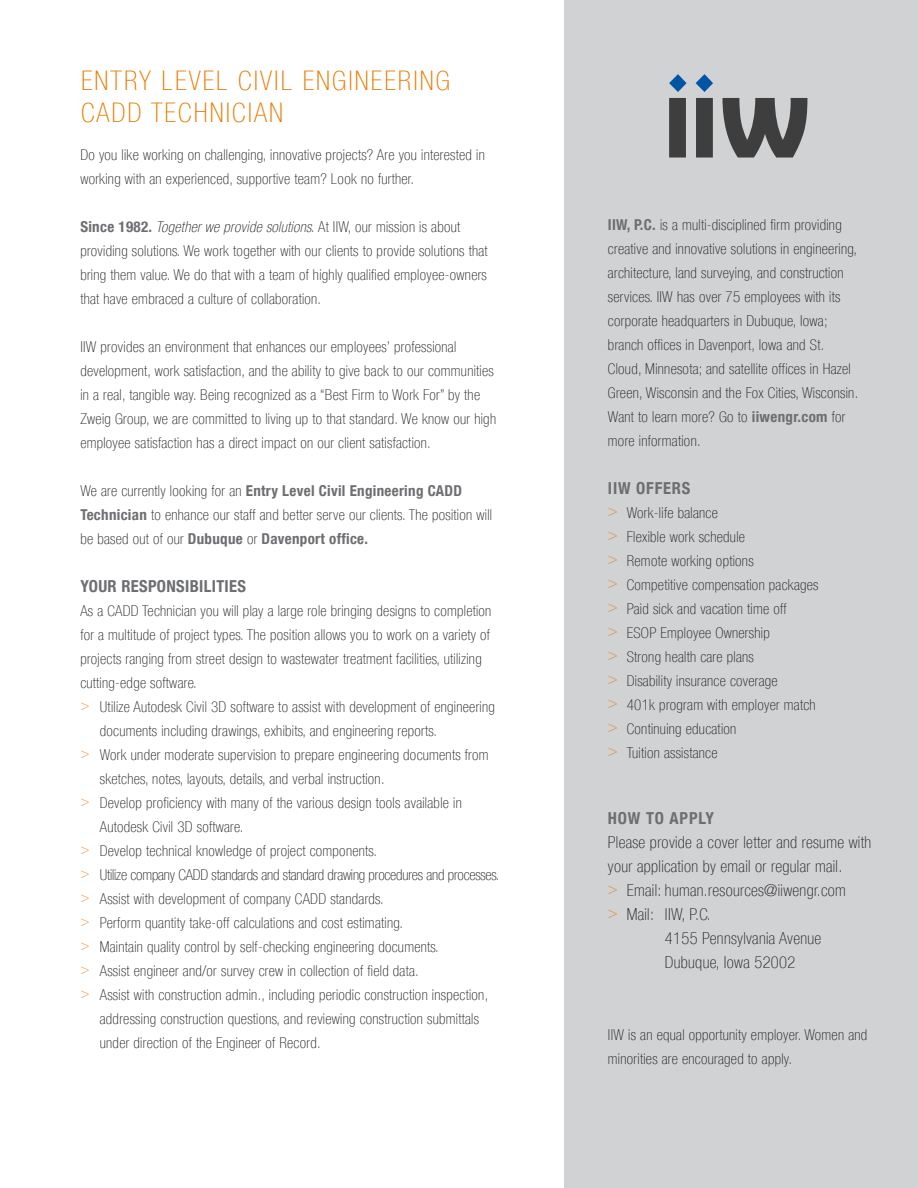
<style>
.page{position:relative;width:918px;height:1188px;background:#fff}
.page>*{position:absolute;margin:0;border:0;box-sizing:border-box;transform-origin:0 0}
.t1{font:100 condensed 27px/32.4px "Helvetica Neue LT Com";letter-spacing:.075em;color:#e87a00}
.t2{font:100 condensed 16.5px "Helvetica Neue LT Com";letter-spacing:.02em;color:#231f20}
.t3{font:700 condensed 16.5px "Helvetica Neue LT Com";letter-spacing:.02em;color:#6d6e71}
.t4{font:700 condensed 16.5px "Helvetica Neue LT Com";letter-spacing:.05em;color:#6d6e71}
.t5{font:100 condensed 15px/24px "Helvetica Neue LT Com";letter-spacing:.02em;color:#231f20}
.t6{font:100 condensed 15px "Helvetica Neue LT Com";letter-spacing:-.01em;color:#231f20}
.s1{font-weight:700;color:#6d6e71}
.s2{font-style:italic}
.s3{color:#e87a00}
.s4{font-size:16.5px;color:#e87a00}
</style>
<div class="page">
<div style="left:565px;top:0;width:353px;height:1188px;background:#d1d2d3"></div>
<svg style="left:669px;top:98px;width:138px;height:60px"></svg>
<svg style="left:669px;top:74px;width:18px;height:18px"></svg>
<svg style="left:696px;top:74px;width:17px;height:18px"></svg>
<h1 class="t1" style="left:81px;top:64px;width:370px">ENTRY LEVEL CIVIL ENGINEERING<br>CADD TECHNICIAN</h1>
<p class="t5" style="left:80px;top:142px;width:406px">Do you like working on challenging, innovative projects? Are you interested in working with an experienced, supportive team? Look no further.</p>
<p class="t5" style="left:80px;top:214px;width:409px"><span class="s1">Since 1982.</span> <span class="s2">Together we provide solutions.</span> At IIW, our mission is about providing solutions. We work together with our clients to provide solutions that bring them value. We do that with a team of highly qualified employee-owners that have embraced a culture of collaboration.</p>
<p class="t5" style="left:80px;top:334px;width:417px">IIW provides an environment that enhances our employees’ professional development, work satisfaction, and the ability to give back to our communities in a real, tangible way. Being recognized as a “Best Firm to Work For” by the Zweig Group, we are committed to living up to that standard. We know our high employee satisfaction has a direct impact on our client satisfaction.</p>
<p class="t5" style="left:80px;top:478px;width:413px">We are currently looking for an <span class="s1">Entry Level Civil Engineering CADD<br>Technician</span> to enhance our staff and better serve our clients. The position will be based out of our <span class="s1">Dubuque</span> or <span class="s1">Davenport office.</span></p>
<p class="t3" style="left:80px;top:576px;width:167px">YOUR RESPONSIBILITIES</p>
<p class="t5" style="left:80px;top:598px;width:413px">As a CADD Technician you will play a large role bringing designs to completion</p>
<p class="t5" style="left:80px;top:622px;width:411px">for a multitude of project types. The position allows you to work on a variety of</p>
<p class="t5" style="left:80px;top:646px;width:403px">projects ranging from street design to wastewater treatment facilities, utilizing</p>
<p class="t5" style="left:80px;top:670px;width:118px">cutting-edge software.</p>
<p class="t5" style="left:80px;top:694px;width:416px"><span class="s3">&gt;</span> Utilize Autodesk Civil 3D software to assist with development of engineering</p>
<p class="t5" style="left:100px;top:718px;width:339px">documents including drawings, exhibits, and engineering reports.</p>
<p class="t5" style="left:80px;top:742px;width:410px"><span class="s3">&gt;</span> Work under moderate supervision to prepare engineering documents from</p>
<p class="t5" style="left:100px;top:766px;width:286px">sketches, notes, layouts, details, and verbal instruction.</p>
<p class="t5" style="left:80px;top:790px;width:383px"><span class="s3">&gt;</span> Develop proficiency with many of the various design tools available in</p>
<p class="t5" style="left:100px;top:814px;width:145px">Autodesk Civil 3D software.</p>
<p class="t5" style="left:80px;top:838px;width:298px"><span class="s3">&gt;</span> Develop technical knowledge of project components.</p>
<p class="t6" style="left:80px;top:866px;width:421px"><span class="s3">&gt;</span> Utilize company CADD standards and standard drawing procedures and processes.</p>
<p class="t5" style="left:80px;top:886px;width:305px"><span class="s3">&gt;</span> Assist with development of company CADD standards.</p>
<p class="t5" style="left:80px;top:910px;width:324px"><span class="s3">&gt;</span> Perform quantity take-off calculations and cost estimating.</p>
<p class="t5" style="left:80px;top:934px;width:360px"><span class="s3">&gt;</span> Maintain quality control by self-checking engineering documents.</p>
<p class="t5" style="left:80px;top:958px;width:340px"><span class="s3">&gt;</span> Assist engineer and/or survey crew in collection of field data.</p>
<p class="t5" style="left:80px;top:982px;width:409px"><span class="s3">&gt;</span> Assist with construction admin., including periodic construction inspection,</p>
<p class="t5" style="left:100px;top:1006px;width:381px">addressing construction questions, and reviewing construction submittals</p>
<p class="t5" style="left:100px;top:1030px;width:222px">under direction of the Engineer of Record.</p>
<p class="t5" style="left:608px;top:212px;width:252px"><span class="s1">IIW, P.C.</span> is a multi-disciplined firm providing creative and innovative solutions in engineering, architecture, land surveying, and construction services. IIW has over 75 employees with its corporate headquarters in Dubuque, Iowa; branch offices in Davenport, Iowa and St.<br>Cloud, Minnesota; and satellite offices in Hazel Green, Wisconsin and the Fox Cities, Wisconsin.<br>Want to learn more? Go to <span class="s1">iiwengr.com</span> for more information.</p>
<p class="t4" style="left:608px;top:478px;width:84px">IIW OFFERS</p>
<p class="t5" style="left:608px;top:500px;width:212px"><span class="s4">&gt;</span> Work-life balance<br><span class="s4">&gt;</span> Flexible work schedule<br><span class="s4">&gt;</span> Remote working options<br><span class="s4">&gt;</span> Competitive compensation packages <span class="s4">&gt;</span> Paid sick and vacation time off<br><span class="s4">&gt;</span> ESOP Employee Ownership<br><span class="s4">&gt;</span> Strong health care plans<br><span class="s4">&gt;</span> Disability insurance coverage<br><span class="s4">&gt;</span> 401k program with employer match <span class="s4">&gt;</span> Continuing education<br><span class="s4">&gt;</span> Tuition assistance</p>
<p class="t4" style="left:608px;top:808px;width:107px">HOW TO APPLY</p>
<p class="t2" style="left:608px;top:833px;width:265px">Please provide a cover letter and resume with</p>
<p class="t2" style="left:608px;top:857px;width:236px">your application by email or regular mail.</p>
<p class="t2" style="left:608px;top:881px;width:239px"><span class="s3">&gt;</span> Email: human.resources@iiwengr.com</p>
<p class="t2" style="left:608px;top:905px;width:104px"><span class="s3">&gt;</span> Mail: IIW, P.C.</p>
<p class="t2" style="left:665px;top:929px;width:158px">4155 Pennsylvania Avenue</p>
<p class="t2" style="left:665px;top:953px;width:132px">Dubuque, Iowa 52002</p>
<p class="t5" style="left:608px;top:1023px;width:261px">IIW is an equal opportunity employer. Women and minorities are encouraged to apply.</p>
</div>
